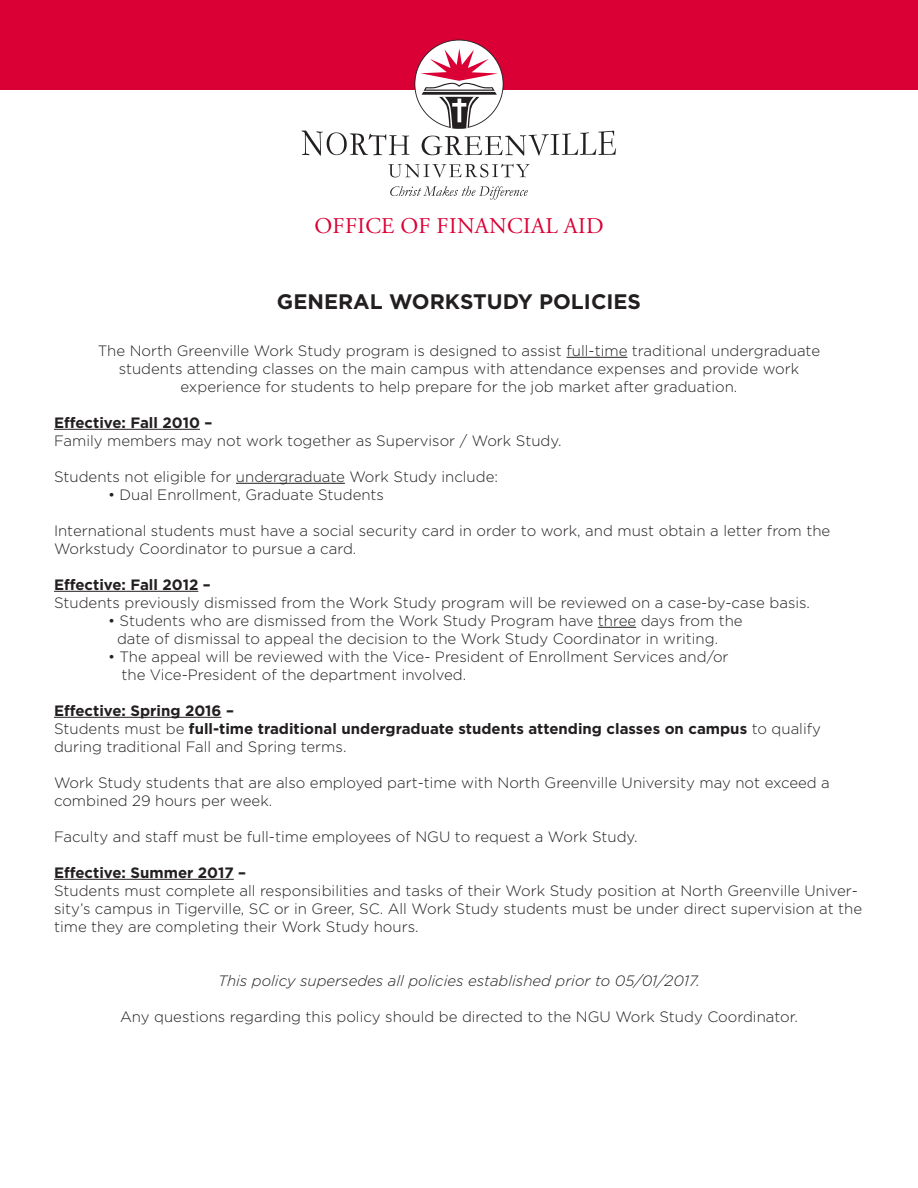
<style>
.page{position:relative;width:918px;height:1188px;background:#fff}
.page>*{position:absolute;margin:0;border:0;box-sizing:border-box;transform-origin:0 0}
.t1{font:22.5px "Adobe Garamond Pro";letter-spacing:.015em;color:#da0035}
.t2{font:700 21px "Gotham";color:#231f20}
.t3{font:300 15px/18px "Gotham";color:#231f20}
.t4{font:700 15px "Gotham";color:#231f20}
.t5{font:italic 300 15px "Gotham";color:#231f20}
.s1{font-weight:300}
</style>
<div class="page">
<div style="left:0;top:0;width:918px;height:90px;background:#da0035"></div>
<hr style="left:566px;top:357px;width:61px;height:1px;background:#231f20">
<hr style="left:54px;top:429px;width:146px;height:1px;background:#231f20">
<hr style="left:236px;top:483px;width:109px;height:1px;background:#231f20">
<hr style="left:54px;top:591px;width:144px;height:1px;background:#231f20">
<hr style="left:598px;top:627px;width:38px;height:1px;background:#231f20">
<hr style="left:54px;top:717px;width:168px;height:1px;background:#231f20">
<hr style="left:54px;top:879px;width:180px;height:1px;background:#231f20">
<svg style="left:388px;top:164px;width:142px;height:14px"></svg>
<svg style="left:302px;top:40px;width:314px;height:116px"></svg>
<svg style="left:390px;top:186px;width:138px;height:14px"></svg>
<p class="t1" style="left:314px;top:213px;width:291px">OFFICE OF FINANCIAL AID</p>
<p class="t2" style="left:277px;top:287px;width:366px">GENERAL WORKSTUDY POLICIES</p>
<p class="t3" style="left:98px;top:341px;width:724px">The North Greenville Work Study program is designed to assist full-time traditional undergraduate</p>
<p class="t3" style="left:119px;top:359px;width:682px">students attending classes on the main campus with attendance expenses and provide work</p>
<p class="t3" style="left:181px;top:377px;width:558px">experience for students to help prepare for the job market after graduation.</p>
<p class="t4" style="left:54px;top:413px;width:160px">Effective: Fall 2010 –</p>
<p class="t3" style="left:54px;top:431px;width:509px">Family members may not work together as Supervisor / Work Study.</p>
<p class="t3" style="left:54px;top:467px;width:446px">Students not eligible for undergraduate Work Study include:</p>
<p class="t3" style="left:108px;top:485px;width:278px">• Dual Enrollment, Graduate Students</p>
<p class="t3" style="left:54px;top:521px;width:778px">International students must have a social security card in order to work, and must obtain a letter from the</p>
<p class="t3" style="left:54px;top:539px;width:304px">Workstudy Coordinator to pursue a card.</p>
<p class="t4" style="left:54px;top:575px;width:158px">Effective: Fall 2012 –</p>
<p class="t3" style="left:54px;top:593px;width:758px">Students previously dismissed from the Work Study program will be reviewed on a case-by-case basis.</p>
<p class="t3" style="left:108px;top:611px;width:636px">• Students who are dismissed from the Work Study Program have three days from the</p>
<p class="t3" style="left:117px;top:629px;width:603px">date of dismissal to appeal the decision to the Work Study Coordinator in writing.</p>
<p class="t3" style="left:108px;top:647px;width:622px">• The appeal will be reviewed with the Vice- President of Enrollment Services and/or</p>
<p class="t3" style="left:122px;top:665px;width:346px">the Vice-President of the department involved.</p>
<p class="t4" style="left:54px;top:701px;width:181px">Effective: Spring 2016 –</p>
<p class="t4" style="left:54px;top:719px;width:768px"><span class="s1">Students must be</span> full-time traditional undergraduate students attending classes on campus <span class="s1">to qualify</span></p>
<p class="t3" style="left:54px;top:737px;width:294px">during traditional Fall and Spring terms.</p>
<p class="t3" style="left:54px;top:773px;width:777px">Work Study students that are also employed part-time with North Greenville University may not exceed a</p>
<p class="t3" style="left:54px;top:791px;width:220px">combined 29 hours per week.</p>
<p class="t3" style="left:54px;top:827px;width:585px">Faculty and staff must be full-time employees of NGU to request a Work Study.</p>
<p class="t4" style="left:54px;top:863px;width:194px">Effective: Summer 2017 –</p>
<p class="t3" style="left:54px;top:881px;width:810px">Students must complete all responsibilities and tasks of their Work Study position at North Greenville Univer&shy;sity’s campus in Tigerville, SC or in Greer, SC. All Work Study students must be under direct supervision at the time they are completing their Work Study hours.</p>
<p class="t5" style="left:218px;top:971px;width:483px">This policy supersedes all policies established prior to 05/01/2017.</p>
<p class="t3" style="left:120px;top:1007px;width:679px">Any questions regarding this policy should be directed to the NGU Work Study Coordinator.</p>
</div>
